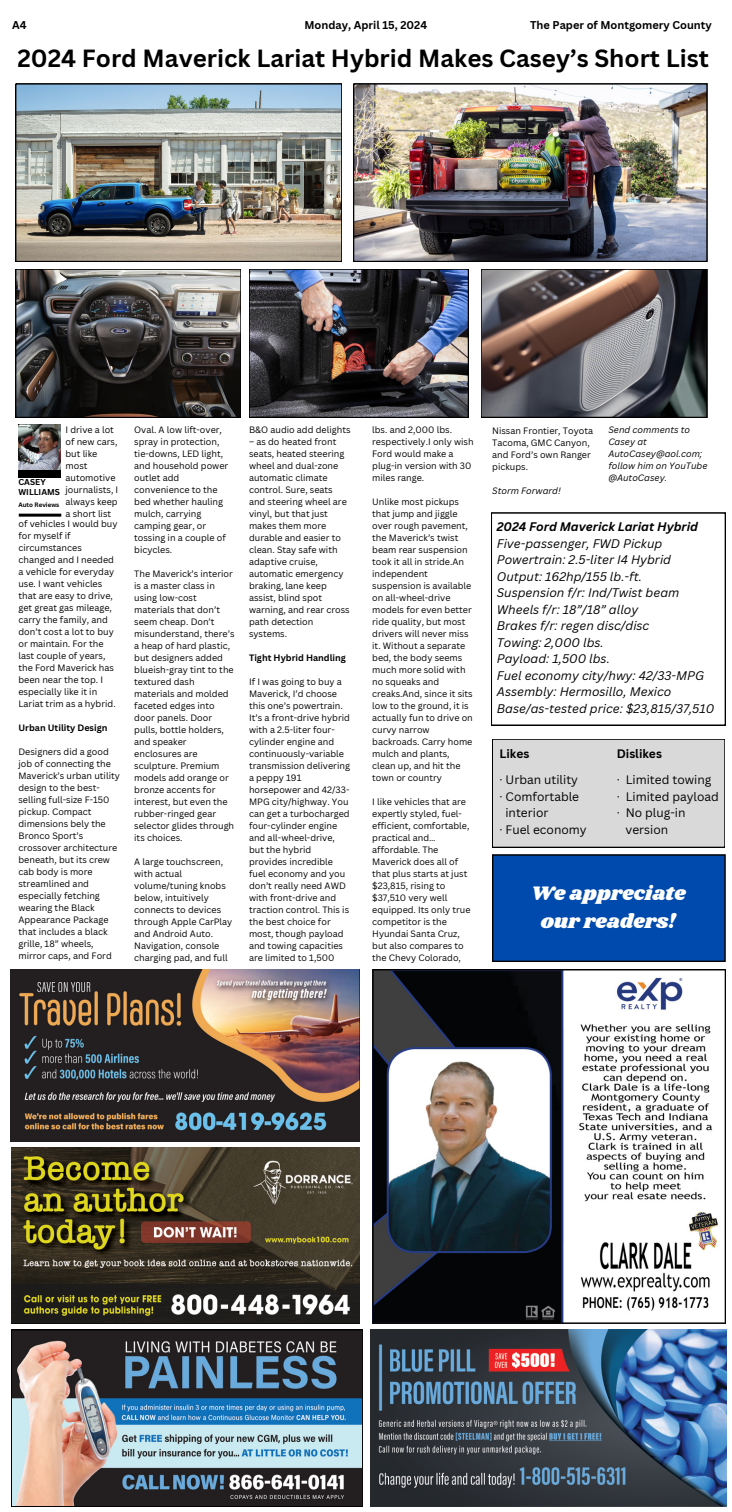
<style>
.page{position:relative;width:732px;height:1512px;background:#fff}
.page>*{position:absolute;margin:0;border:0;box-sizing:border-box;transform-origin:0 0}
.t1{font:700 24.2px "Canva Sans";color:#000}
.t2{font:20.3px/27.8px "Shrikhand";color:#fff;text-align:center}
.t3{font:italic 12.2px/16.5px "Canva Sans";color:#000}
.t4{font:italic 700 12.2px "Canva Sans";color:#000}
.t5{font:12px "Canva Sans";color:#000}
.t6{font:700 12px "Canva Sans";color:#000}
.t7{font:700 11px "Canva Sans";color:#000}
.t8{font:9px/12px "Canva Sans";color:#000}
.t9{font:italic 9px/12px "Canva Sans";color:#000}
.t10{font:700 9px "Canva Sans";color:#000}
.t11{font:700 8.3px/9.7px "Canva Sans";color:#000}
.t12{font:700 6.2px "Canva Sans";color:#000}
</style>
<div class="page">
<div style="left:18px;top:469px;width:43px;height:9px;background:#000"></div>
<img style="left:18px;top:425px;width:43px;height:45px">
<div style="left:492px;top:739px;width:232px;height:108px;background:#d9d9d9"></div>
<hr style="left:19px;top:514px;width:42px;height:3px;background:#000">
<svg style="left:491px;top:513px;width:234px;height:212px"></svg>
<img style="left:372px;top:970px;width:352px;height:354px">
<svg style="left:11px;top:1330px;width:351px;height:177px;background:#6c7780"></svg>
<img style="left:371px;top:1330px;width:354px;height:177px">
<img style="left:11px;top:1148px;width:348px;height:175px">
<img style="left:10px;top:970px;width:349px;height:171px">
<img style="left:353px;top:84px;width:353px;height:178px">
<svg style="left:481px;top:269px;width:225px;height:148px;background:#625a5a"></svg>
<img style="left:249px;top:269px;width:219px;height:148px">
<img style="left:16px;top:269px;width:225px;height:148px">
<img style="left:16px;top:84px;width:326px;height:178px">
<div style="left:492px;top:855px;width:232px;height:106px;background:#004aad"></div>
<p class="t7" style="left:12px;top:17px;width:16px">A4</p>
<p class="t7" style="left:304px;top:17px;width:124px">Monday, April 15, 2024</p>
<p class="t7" style="left:530px;top:17px;width:183px">The Paper of Montgomery County</p>
<h1 class="t1" style="left:17px;top:41px;width:692px">2024 Ford Maverick Lariat Hybrid Makes Casey’s Short List</h1>
<p class="t8" style="left:65px;top:424px;width:54px">I drive a lot of new cars, but like most automotive journalists, I always keep a short list</p>
<p class="t11" style="left:18px;top:477px;width:43px">CASEY<br>WILLIAMS</p>
<p class="t12" style="left:18px;top:501px;width:42px">Auto Reviews</p>
<p class="t8" style="left:18px;top:518px;width:101px">of vehicles I would buy for myself if circumstances changed and I needed a vehicle for everyday use. I want vehicles that are easy to drive, get great gas mileage, carry the family, and don’t cost a lot to buy or maintain. For the last couple of years, the Ford Maverick has been near the top. I especially like it in<br>Lariat trim as a hybrid.</p>
<p class="t10" style="left:18px;top:722px;width:90px">Urban Utility Design</p>
<p class="t8" style="left:18px;top:746px;width:103px">Designers did a good job of connecting the<br>Maverick’s urban utility design to the best&shy;selling full-size F-150 pickup. Compact dimensions bely the<br>Bronco Sport’s crossover architecture beneath, but its crew cab body is more streamlined and especially fetching wearing the Black<br>Appearance Package that includes a black grille, 18” wheels, mirror caps, and Ford</p>
<p class="t8" style="left:134px;top:424px;width:95px">Oval. A low lift-over, spray in protection, tie-downs, LED light, and household power outlet add convenience to the bed whether hauling mulch, carrying camping gear, or tossing in a couple of bicycles.</p>
<p class="t8" style="left:134px;top:568px;width:102px">The Maverick’s interior is a master class in using low-cost materials that don’t seem cheap. Don’t misunderstand, there’s a heap of hard plastic, but designers added blueish-gray tint to the textured dash materials and molded faceted edges into door panels. Door pulls, bottle holders, and speaker enclosures are sculpture. Premium models add orange or bronze accents for interest, but even the rubber-ringed gear selector glides through its choices.</p>
<p class="t8" style="left:134px;top:856px;width:100px">A large touchscreen, with actual volume/tuning knobs below, intuitively connects to devices through Apple CarPlay and Android Auto.<br>Navigation, console charging pad, and full</p>
<p class="t8" style="left:249px;top:424px;width:103px">B&amp;O audio add delights</p>
<p class="t8" style="left:249px;top:436px;width:102px">– as do heated front seats, heated steering wheel and dual-zone automatic climate control. Sure, seats and steering wheel are vinyl, but that just makes them more durable and easier to clean. Stay safe with adaptive cruise, automatic emergency braking, lane keep assist, blind spot warning, and rear cross path detection systems.</p>
<p class="t10" style="left:249px;top:651px;width:98px">Tight Hybrid Handling</p>
<p class="t8" style="left:249px;top:676px;width:102px">If I was going to buy a<br>Maverick, I’d choose this one’s powertrain.<br>It’s a front-drive hybrid with a 2.5-liter four&shy;cylinder engine and continuously-variable transmission delivering a peppy 191 horsepower and 42/33-<br>MPG city/highway. You can get a turbocharged four-cylinder engine and all-wheel-drive, but the hybrid provides incredible fuel economy and you don’t really need AWD with front-drive and traction control. This is the best choice for most, though payload and towing capacities are limited to 1,500</p>
<p class="t8" style="left:372px;top:424px;width:103px">lbs. and 2,000 lbs. respectively.I only wish<br>Ford would make a plug-in version with 30 miles range.</p>
<p class="t8" style="left:372px;top:496px;width:102px">Unlike most pickups that jump and jiggle over rough pavement, the Maverick’s twist beam rear suspension took it all in stride.An independent suspension is available on all-wheel-drive models for even better ride quality, but most drivers will never miss it. Without a separate bed, the body seems much more solid with no squeaks and creaks.And, since it sits low to the ground, it is actually fun to drive on curvy narrow backroads. Carry home mulch and plants, clean up, and hit the town or country</p>
<p class="t8" style="left:372px;top:796px;width:100px">I like vehicles that are expertly styled, fuel&shy;efficient, comfortable, practical and… affordable. The<br>Maverick does all of that plus starts at just $23,815, rising to $37,510 very well equipped. Its only true competitor is the<br>Hyundai Santa Cruz, but also compares to the Chevy Colorado,</p>
<p class="t8" style="left:492px;top:425px;width:102px">Nissan Frontier, Toyota<br>Tacoma, GMC Canyon, and Ford’s own Ranger pickups.</p>
<p class="t9" style="left:492px;top:485px;width:70px">Storm Forward!</p>
<p class="t9" style="left:608px;top:424px;width:101px">Send comments to<br>Casey at<br>AutoCasey@aol.com; follow him on YouTube @AutoCasey.</p>
<h3 class="t4" style="left:496px;top:518px;width:203px">2024 Ford Maverick Lariat Hybrid</h3>
<p class="t3" style="left:496px;top:535px;width:219px">Five-passenger, FWD Pickup<br>Powertrain: 2.5-liter I4 Hybrid<br>Output: 162hp/155 lb.-ft.<br>Suspension f/r: Ind/Twist beam<br>Wheels f/r: 18”/18” alloy<br>Brakes f/r: regen disc/disc<br>Towing: 2,000 lbs.<br>Payload: 1,500 lbs.<br>Fuel economy city/hwy: 42/33-MPG<br>Assembly: Hermosillo, Mexico<br>Base/as-tested price: $23,815/37,510</p>
<h3 class="t6" style="left:499px;top:745px;width:31px">Likes</h3>
<h3 class="t5" style="left:499px;top:772px;width:80px">· Urban utility</h3>
<h3 class="t5" style="left:499px;top:788px;width:81px">· Comfortable</h3>
<h3 class="t5" style="left:505px;top:804px;width:44px">interior</h3>
<h3 class="t5" style="left:499px;top:821px;width:89px">· Fuel economy</h3>
<h3 class="t6" style="left:616px;top:745px;width:47px">Dislikes</h3>
<h3 class="t5" style="left:616px;top:772px;width:96px">· Limited towing</h3>
<h3 class="t5" style="left:616px;top:788px;width:104px">· Limited payload</h3>
<h3 class="t5" style="left:616px;top:804px;width:70px">· No plug-in</h3>
<h3 class="t5" style="left:625px;top:821px;width:44px">version</h3>
<h2 class="t2" style="left:530px;top:880px;width:156px">We appreciate our readers!</h2>
</div>
